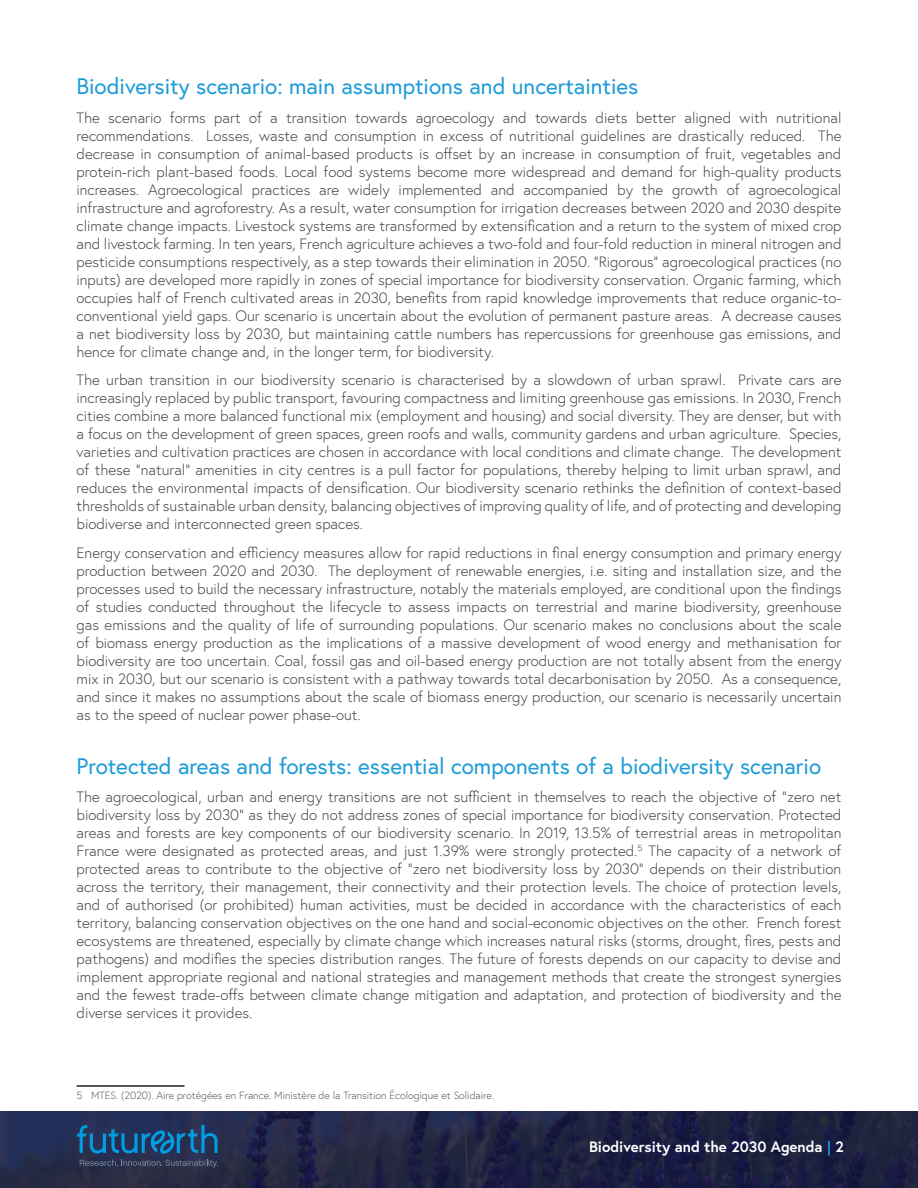
<style>
.page{position:relative;width:918px;height:1188px;background:#fff}
.page>*{position:absolute;margin:0;border:0;box-sizing:border-box;transform-origin:0 0}
.t1{font:22.5px "Europa";color:#1d9cd8}
.Body{font:300 15px/18px "Europa";color:#434343;text-align:justify}
.t2{font:700 15px "Europa";color:#fff}
.t3{font:300 10.5px "Europa";color:#565656}
.s1{color:#1d9cd8}
</style>
<div class="page">
<svg style="left:0;top:1112px;width:918px;height:76px;background:#202443"></svg>
<svg style="left:77px;top:1125px;width:141px;height:43px;background:#234971"></svg>
<hr style="left:77px;top:1085px;width:108px;height:2px;background:#231f20">
<h2 class="t1" style="left:77px;top:72px;width:563px">Biodiversity scenario: main assumptions and uncertainties</h2>
<p class="Body" style="left:77px;top:108px;width:767px">The scenario forms part of a transition towards agroecology and towards diets better aligned with nutritional recommendations. Losses, waste and consumption in excess of nutritional guidelines are drastically reduced. The decrease in consumption of animal-based products is offset by an increase in consumption of fruit, vegetables and protein-rich plant-based foods. Local food systems become more widespread and demand for high-quality products increases. Agroecological practices are widely implemented and accompanied by the growth of agroecological infrastructure and agroforestry. As a result, water consumption for irrigation decreases between 2020 and 2030 despite climate change impacts. Livestock systems are transformed by extensification and a return to the system of mixed crop and livestock farming. In ten years, French agriculture achieves a two-fold and four-fold reduction in mineral nitrogen and pesticide consumptions respectively, as a step towards their elimination in 2050. “Rigorous” agroecological practices (no inputs) are developed more rapidly in zones of special importance for biodiversity conservation. Organic farming, which occupies half of French cultivated areas in 2030, benefits from rapid knowledge improvements that reduce organic-to&shy;conventional yield gaps. Our scenario is uncertain about the evolution of permanent pasture areas. A decrease causes a net biodiversity loss by 2030, but maintaining cattle numbers has repercussions for greenhouse gas emissions, and hence for climate change and, in the longer term, for biodiversity.</p>
<p class="Body" style="left:77px;top:371px;width:767px">The urban transition in our biodiversity scenario is characterised by a slowdown of urban sprawl. Private cars are increasingly replaced by public transport, favouring compactness and limiting greenhouse gas emissions. In 2030, French cities combine a more balanced functional mix (employment and housing) and social diversity. They are denser, but with a focus on the development of green spaces, green roofs and walls, community gardens and urban agriculture. Species, varieties and cultivation practices are chosen in accordance with local conditions and climate change. The development of these “natural” amenities in city centres is a pull factor for populations, thereby helping to limit urban sprawl, and reduces the environmental impacts of densification. Our biodiversity scenario rethinks the definition of context-based thresholds of sustainable urban density, balancing objectives of improving quality of life, and of protecting and developing biodiverse and interconnected green spaces.</p>
<p class="Body" style="left:77px;top:544px;width:766px">Energy conservation and efficiency measures allow for rapid reductions in final energy consumption and primary energy production between 2020 and 2030. The deployment of renewable energies, i.e. siting and installation size, and the processes used to build the necessary infrastructure, notably the materials employed, are conditional upon the findings of studies conducted throughout the lifecycle to assess impacts on terrestrial and marine biodiversity, greenhouse gas emissions and the quality of life of surrounding populations. Our scenario makes no conclusions about the scale of biomass energy production as the implications of a massive development of wood energy and methanisation for biodiversity are too uncertain. Coal, fossil gas and oil-based energy production are not totally absent from the energy mix in 2030, but our scenario is consistent with a pathway towards total decarbonisation by 2050. As a consequence, and since it makes no assumptions about the scale of biomass energy production, our scenario is necessarily uncertain as to the speed of nuclear power phase-out.</p>
<h2 class="t1" style="left:77px;top:751px;width:746px">Protected areas and forests: essential components of a biodiversity scenario</h2>
<p class="Body" style="left:77px;top:788px;width:767px">The agroecological, urban and energy transitions are not sufficient in themselves to reach the objective of “zero net biodiversity loss by 2030” as they do not address zones of special importance for biodiversity conservation. Protected areas and forests are key components of our biodiversity scenario. In 2019, 13.5% of terrestrial areas in metropolitan France were designated as protected areas, and just 1.39% were strongly protected.<sup>5</sup> The capacity of a network of protected areas to contribute to the objective of “zero net biodiversity loss by 2030” depends on their distribution across the territory, their management, their connectivity and their protection levels. The choice of protection levels, and of authorised (or prohibited) human activities, must be decided in accordance with the characteristics of each territory, balancing conservation objectives on the one hand and social-economic objectives on the other. French forest ecosystems are threatened, especially by climate change which increases natural risks (storms, drought, fires, pests and pathogens) and modifies the species distribution ranges. The future of forests depends on our capacity to devise and implement appropriate regional and national strategies and management methods that create the strongest synergies and the fewest trade-offs between climate change mitigation and adaptation, and protection of biodiversity and the diverse services it provides.</p>
<p class="t3" style="left:77px;top:1088px;width:419px">5 MTES. (2020). Aire protégées en France. Ministère de la Transition Écologique et Solidaire.</p>
<p class="t2" style="left:589px;top:1137px;width:256px">Biodiversity and the 2030 Agenda <span class="s1">|</span> 2</p>
</div>
